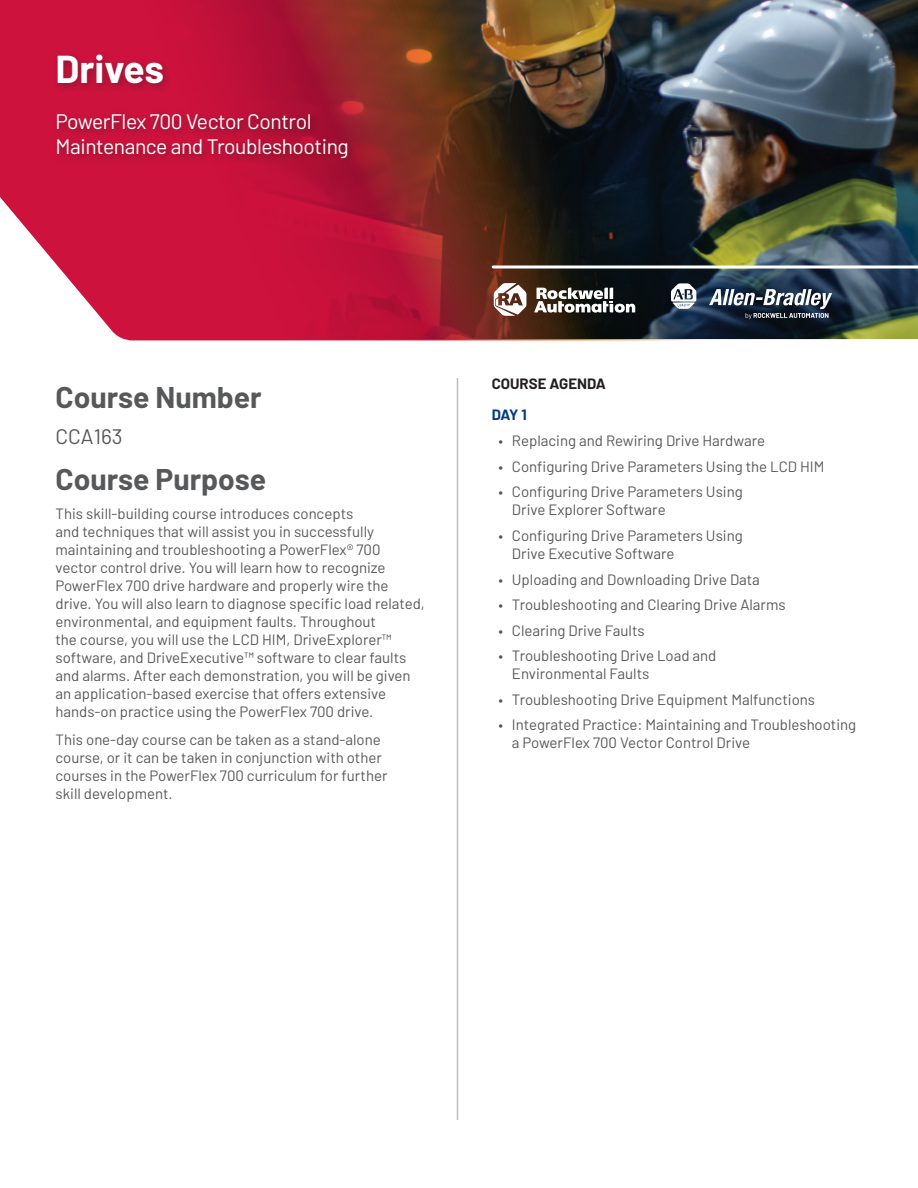
<style>
.page{position:relative;width:918px;height:1188px;background:#fff}
.page>*{position:absolute;margin:0;border:0;box-sizing:border-box;transform-origin:0 0}
.t1{font:700 39px "Barlow";color:#fff}
.t2{font:700 30px "Barlow";color:#57585a}
.t3{font:21px/25.5px "Barlow";letter-spacing:-.02em;color:#fff}
.t4{font:21px "Barlow";color:#57585a}
.t5{font:15px/18px "Barlow";color:#57585a}
.t6{font:700 15px "Barlow";color:#231f20}
.t7{font:700 15px "Barlow";color:#013d7d}
</style>
<div class="page">
<img style="left:0;top:0;width:918px;height:340px">
<svg style="left:534px;top:288px;width:101px;height:25px"></svg>
<svg style="left:494px;top:283px;width:32px;height:33px"></svg>
<svg style="left:671px;top:283px;width:25px;height:26px"></svg>
<svg style="left:709px;top:289px;width:123px;height:30px"></svg>
<hr style="left:493px;top:266px;width:425px;height:2px;background:#fff">
<hr style="left:457px;top:378px;width:1px;height:742px;background:#bcbdc0">
<div style="left:52px;top:50px;width:305px;height:118px;background:#231f20;opacity:.3"></div>
<h1 class="t1" style="left:56px;top:40px;width:110px">Drives</h1>
<h3 class="t3" style="left:56px;top:107px;width:295px">PowerFlex 700 Vector Control<br>Maintenance and Troubleshooting</h3>
<h2 class="t2" style="left:56px;top:375px;width:208px">Course Number</h2>
<h3 class="t4" style="left:56px;top:421px;width:69px">CCA163</h3>
<h2 class="t2" style="left:56px;top:457px;width:212px">Course Purpose</h2>
<p class="t5" style="left:56px;top:503px;width:371px">This skill-building course introduces concepts<br>and techniques that will assist you in successfully maintaining and troubleshooting a PowerFlex® 700 vector control drive. You will learn how to recognize PowerFlex 700 drive hardware and properly wire the drive. You will also learn to diagnose specific load related, environmental, and equipment faults. Throughout<br>the course, you will use the LCD HIM, DriveExplorer™ software, and DriveExecutive™ software to clear faults and alarms. After each demonstration, you will be given an application-based exercise that offers extensive hands-on practice using the PowerFlex 700 drive.</p>
<p class="t5" style="left:56px;top:730px;width:334px">This one-day course can be taken as a stand-alone course, or it can be taken in conjunction with other courses in the PowerFlex 700 curriculum for further skill development.</p>
<p class="t6" style="left:492px;top:372px;width:116px">COURSE AGENDA</p>
<p class="t7" style="left:492px;top:404px;width:37px">DAY 1</p>
<p class="t5" style="left:498px;top:431px;width:268px">• Replacing and Rewiring Drive Hardware</p>
<p class="t5" style="left:498px;top:456px;width:328px">• Configuring Drive Parameters Using the LCD HIM</p>
<p class="t5" style="left:512px;top:482px;width:232px;text-indent:-14px">• Configuring Drive Parameters Using<br>Drive Explorer Software</p>
<p class="t5" style="left:512px;top:526px;width:232px;text-indent:-14px">• Configuring Drive Parameters Using<br>Drive Executive Software</p>
<p class="t5" style="left:498px;top:569px;width:263px">• Uploading and Downloading Drive Data</p>
<p class="t5" style="left:498px;top:595px;width:289px">• Troubleshooting and Clearing Drive Alarms</p>
<p class="t5" style="left:498px;top:620px;width:148px">• Clearing Drive Faults</p>
<p class="t5" style="left:512px;top:646px;width:206px;text-indent:-14px">• Troubleshooting Drive Load and<br>Environmental Faults</p>
<p class="t5" style="left:498px;top:689px;width:318px">• Troubleshooting Drive Equipment Malfunctions</p>
<p class="t5" style="left:512px;top:715px;width:346px;text-indent:-14px">• Integrated Practice: Maintaining and Troubleshooting a PowerFlex 700 Vector Control Drive</p>
</div>
